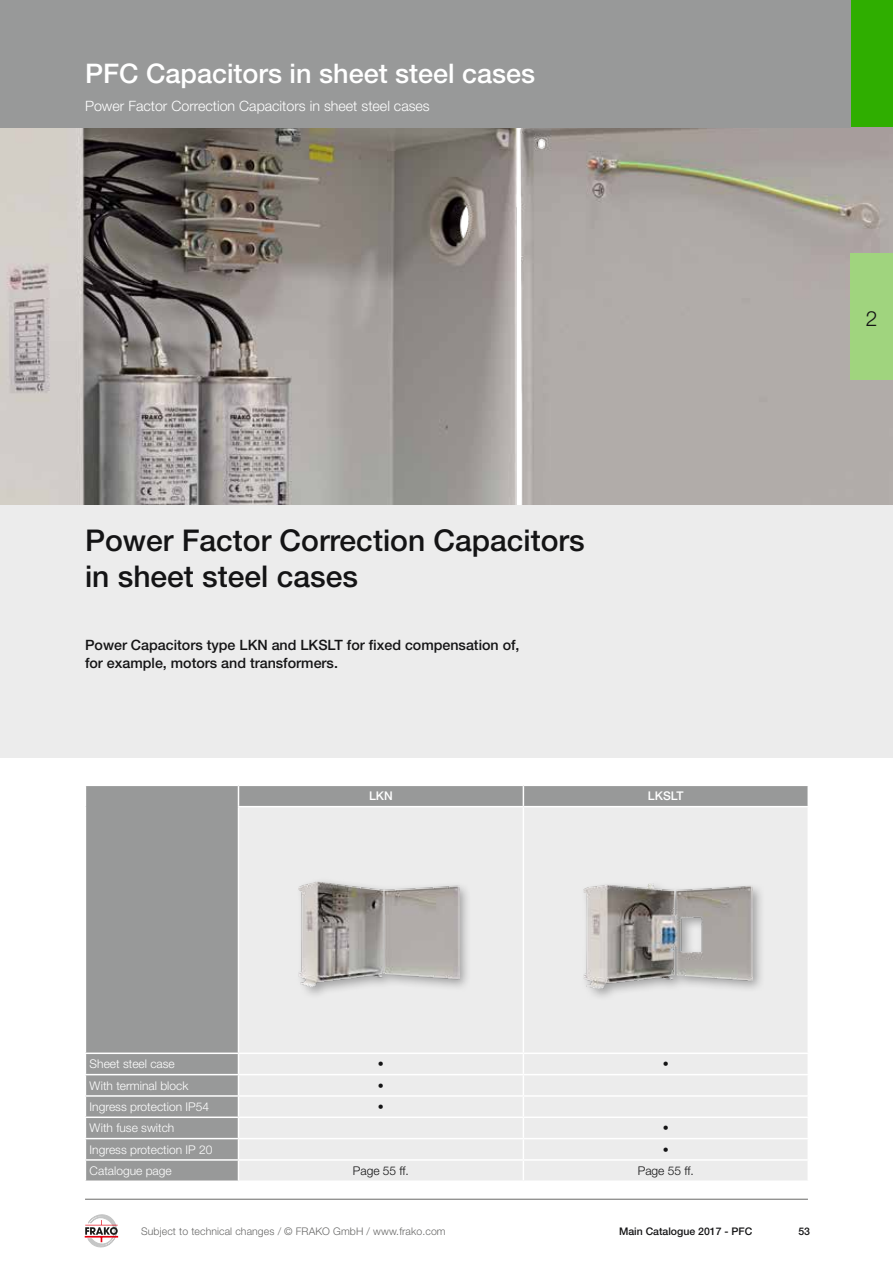
<style>
.page{position:relative;width:893px;height:1263px;background:#fff}
.page>*{position:absolute;margin:0;border:0;box-sizing:border-box;transform-origin:0 0}
.t1{font:500 30px/36px "Helvetica Neue LT Std";color:#141415}
.t2{font:500 27px "Helvetica Neue LT Std";color:#fff}
.t3{font:300 21px "Helvetica Neue LT Std";color:#141415}
.t4{font:500 14.25px/18px "Helvetica Neue LT Std";color:#141415}
.t5{font:300 14.25px "Helvetica Neue LT Std";color:#fff}
.t6{font:300 12px "Helvetica Neue LT Std";color:#fff}
.t7{font:300 12px "Helvetica Neue LT Std";color:#141415}
.t8{font:500 12px "Helvetica Neue LT Std";color:#fff}
.t9{font:300 10.5px "Helvetica Neue LT Std";letter-spacing:.01em;color:#686867}
.t10{font:500 10.5px "Helvetica Neue LT Std";color:#141415}
</style>
<div class="page">
<div style="left:850px;top:0;width:43px;height:128px;background:#2fae00"></div>
<img style="left:0;top:128px;width:893px;height:378px">
<div style="left:850px;top:254px;width:43px;height:126px;background:#a0d47e"></div>
<div style="left:0;top:0;width:850px;height:128px;background:#989999"></div>
<hr style="left:85px;top:1199px;width:723px;height:1px;background:#686867">
<svg style="left:85px;top:1214px;width:34px;height:34px"></svg>
<div style="left:86px;top:786px;width:721px;height:394px;background:#989999"></div>
<div style="left:239px;top:807px;width:568px;height:373px;background:#ececec"></div>
<svg style="left:238px;top:786px;width:1px;height:20px"></svg>
<svg style="left:523px;top:786px;width:1px;height:20px"></svg>
<hr style="left:238px;top:806px;width:285px;height:1px;background:#fff">
<hr style="left:238px;top:807px;width:1px;height:245px;background:#fff">
<hr style="left:523px;top:806px;width:286px;height:1px;background:#fff">
<hr style="left:523px;top:807px;width:1px;height:245px;background:#fff">
<hr style="left:85px;top:1052px;width:153px;height:2px;background:#fff">
<hr style="left:238px;top:1052px;width:285px;height:2px;background:#fff">
<hr style="left:523px;top:1052px;width:286px;height:2px;background:#fff">
<hr style="left:85px;top:1074px;width:153px;height:1px;background:#fff">
<hr style="left:238px;top:1074px;width:285px;height:1px;background:#fff">
<hr style="left:523px;top:1074px;width:286px;height:1px;background:#fff">
<hr style="left:85px;top:1095px;width:153px;height:2px;background:#fff">
<hr style="left:238px;top:1095px;width:285px;height:2px;background:#fff">
<hr style="left:523px;top:1095px;width:286px;height:2px;background:#fff">
<svg style="left:807px;top:1097px;width:1px;height:19px"></svg>
<hr style="left:85px;top:1116px;width:153px;height:2px;background:#fff">
<hr style="left:238px;top:1116px;width:285px;height:2px;background:#fff">
<hr style="left:523px;top:1116px;width:286px;height:2px;background:#fff">
<hr style="left:85px;top:1138px;width:153px;height:1px;background:#fff">
<hr style="left:238px;top:1138px;width:285px;height:1px;background:#fff">
<hr style="left:523px;top:1138px;width:286px;height:1px;background:#fff">
<hr style="left:85px;top:1159px;width:153px;height:2px;background:#fff">
<hr style="left:238px;top:1159px;width:285px;height:2px;background:#fff">
<svg style="left:238px;top:1054px;width:1px;height:126px"></svg>
<hr style="left:523px;top:1159px;width:286px;height:2px;background:#fff">
<svg style="left:523px;top:1054px;width:1px;height:126px"></svg>
<svg style="left:807px;top:1161px;width:1px;height:19px"></svg>
<div style="left:0;top:506px;width:893px;height:252px;background:#ececec"></div>
<div style="left:580px;top:880px;width:185px;height:122px;background:#141415;opacity:.35"></div>
<img style="left:583px;top:882px;width:169px;height:108px">
<div style="left:295px;top:877px;width:176px;height:122px;background:#141415;opacity:.35"></div>
<img style="left:298px;top:880px;width:161px;height:108px">
<h2 class="t2" style="left:85px;top:57px;width:452px">PFC Capacitors in sheet steel cases</h2>
<p class="t5" style="left:85px;top:97px;width:346px">Power Factor Correction Capacitors in sheet steel cases</p>
<h1 class="t1" style="left:85px;top:522px;width:501px">Power Factor Correction Capacitors in sheet steel cases</h1>
<p class="t4" style="left:85px;top:635px;width:436px">Power Capacitors type LKN and LKSLT for fixed compensation of, for example, motors and transformers.</p>
<p class="t8" style="left:369px;top:789px;width:25px">LKN</p>
<p class="t8" style="left:648px;top:789px;width:37px">LKSLT</p>
<h3 class="t3" style="left:866px;top:305px;width:13px">2</h3>
<p class="t6" style="left:90px;top:1057px;width:87px">Sheet steel case</p>
<p class="t7" style="left:378px;top:1057px;width:7px">•</p>
<p class="t7" style="left:663px;top:1057px;width:7px">•</p>
<p class="t6" style="left:90px;top:1078px;width:100px">With terminal block</p>
<p class="t7" style="left:378px;top:1078px;width:7px">•</p>
<p class="t6" style="left:90px;top:1099px;width:121px">Ingress protection IP54</p>
<p class="t7" style="left:378px;top:1099px;width:7px">•</p>
<p class="t6" style="left:90px;top:1120px;width:86px">With fuse switch</p>
<p class="t7" style="left:663px;top:1120px;width:7px">•</p>
<p class="t6" style="left:90px;top:1142px;width:124px">Ingress protection IP 20</p>
<p class="t7" style="left:663px;top:1142px;width:7px">•</p>
<p class="t6" style="left:90px;top:1163px;width:84px">Catalogue page</p>
<p class="t7" style="left:353px;top:1163px;width:58px">Page 55 ff.</p>
<p class="t7" style="left:638px;top:1163px;width:58px">Page 55 ff.</p>
<p class="t9" style="left:141px;top:1224px;width:306px">Subject to technical changes / © FRAKO GmbH / www.frako.com</p>
<p class="t10" style="left:619px;top:1225px;width:135px">Main Catalogue 2017 - PFC</p>
<p class="t10" style="left:798px;top:1225px;width:13px">53</p>
</div>
